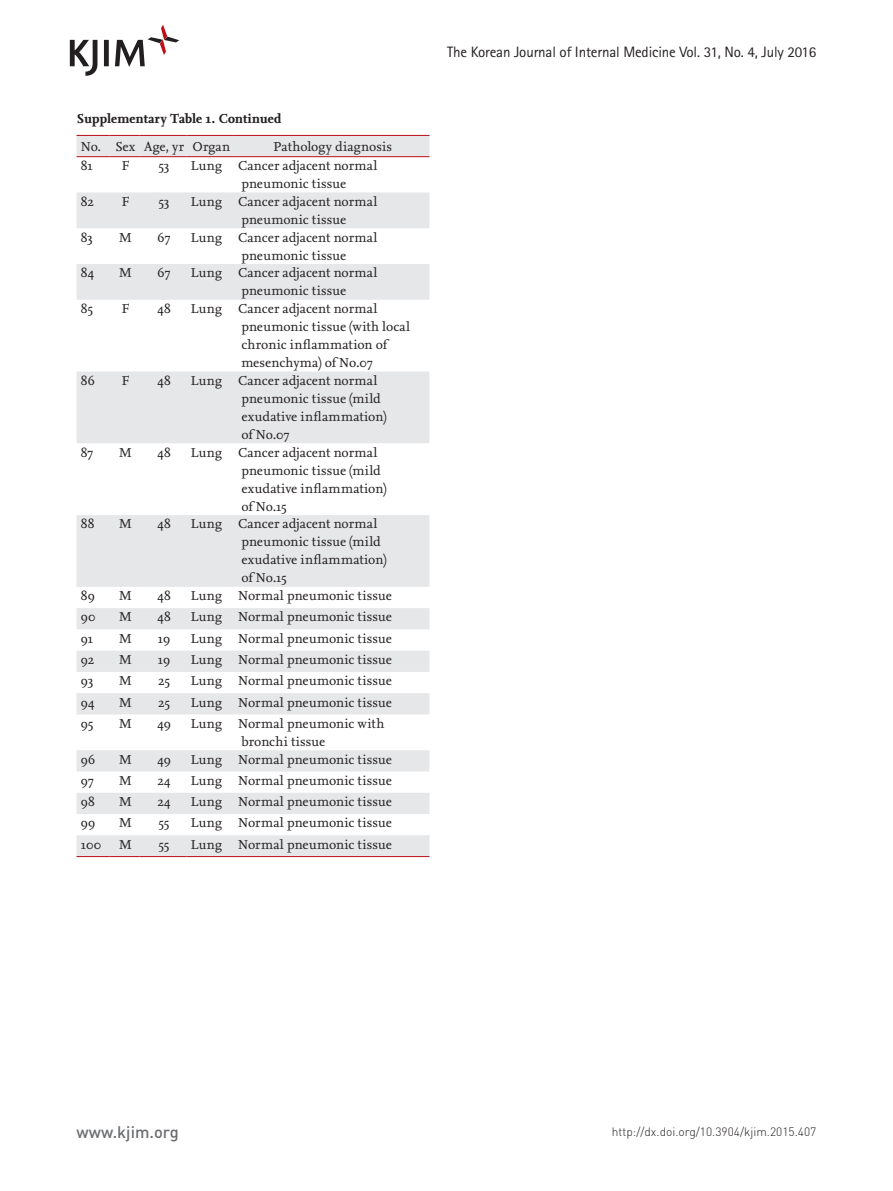
<style>
.page{position:relative;width:893px;height:1191px;background:#fff}
.page>*{position:absolute;margin:0;border:0;box-sizing:border-box;transform-origin:0 0}
.t1{font:500 16.5px "DIN Pro";color:#6c6d70}
.t2{font:15px "Rotis Sans Serif Std";letter-spacing:-.01em;color:#231f20}
.테이블{font:13.5px "Nexus Serif";letter-spacing:.005em;color:#231f20}
.테이블제목{font:700 13.5px "Nexus Serif";letter-spacing:-.005em;color:#231f20}
.t3{font:300 12px "DIN Pro";color:#231f20}
</style>
<div class="page">
<svg style="left:70px;top:25px;width:109px;height:51px"></svg>
<svg style="left:77px;top:136px;width:352px;height:720px;fill:#edecee"></svg>
<hr style="left:77px;top:135px;width:32px;height:1px;background:#bb1018">
<hr style="left:109px;top:135px;width:30px;height:1px;background:#bb1018">
<hr style="left:139px;top:135px;width:48px;height:1px;background:#bb1018">
<hr style="left:187px;top:135px;width:47px;height:1px;background:#bb1018">
<hr style="left:234px;top:135px;width:195px;height:1px;background:#bb1018">
<hr style="left:77px;top:156px;width:32px;height:1px;background:#bb1018">
<hr style="left:109px;top:156px;width:30px;height:1px;background:#bb1018">
<hr style="left:139px;top:156px;width:48px;height:1px;background:#bb1018">
<hr style="left:187px;top:156px;width:47px;height:1px;background:#bb1018">
<hr style="left:234px;top:156px;width:195px;height:1px;background:#bb1018">
<hr style="left:77px;top:856px;width:32px;height:1px;background:#bb1018">
<hr style="left:109px;top:856px;width:30px;height:1px;background:#bb1018">
<hr style="left:139px;top:856px;width:48px;height:1px;background:#bb1018">
<hr style="left:187px;top:856px;width:47px;height:1px;background:#bb1018">
<hr style="left:234px;top:856px;width:195px;height:1px;background:#bb1018">
<p class="테이블제목" style="left:77px;top:110px;width:206px">Supplementary Table 1. Continued</p>
<p class="테이블" style="left:81px;top:137px;width:22px">No.</p>
<p class="테이블" style="left:115px;top:137px;width:22px">Sex</p>
<p class="테이블" style="left:144px;top:137px;width:42px">Age, yr</p>
<p class="테이블" style="left:192px;top:137px;width:39px">Organ</p>
<p class="테이블" style="left:274px;top:137px;width:120px">Pathology diagnosis</p>
<p class="테이블" style="left:81px;top:157px;width:14px">81</p>
<p class="테이블" style="left:122px;top:157px;width:9px">F</p>
<p class="테이블" style="left:159px;top:157px;width:12px">53</p>
<p class="테이블" style="left:191px;top:157px;width:33px">Lung</p>
<p class="테이블" style="left:238px;top:157px;width:141px">Cancer adjacent normal</p>
<p class="테이블" style="left:241px;top:175px;width:106px">pneumonic tissue</p>
<p class="테이블" style="left:81px;top:193px;width:15px">82</p>
<p class="테이블" style="left:122px;top:193px;width:9px">F</p>
<p class="테이블" style="left:159px;top:193px;width:12px">53</p>
<p class="테이블" style="left:191px;top:193px;width:33px">Lung</p>
<p class="테이블" style="left:238px;top:193px;width:141px">Cancer adjacent normal</p>
<p class="테이블" style="left:241px;top:211px;width:106px">pneumonic tissue</p>
<p class="테이블" style="left:81px;top:228px;width:14px">83</p>
<p class="테이블" style="left:119px;top:228px;width:14px">M</p>
<p class="테이블" style="left:158px;top:228px;width:14px">67</p>
<p class="테이블" style="left:191px;top:228px;width:33px">Lung</p>
<p class="테이블" style="left:238px;top:228px;width:141px">Cancer adjacent normal</p>
<p class="테이블" style="left:241px;top:246px;width:106px">pneumonic tissue</p>
<p class="테이블" style="left:81px;top:264px;width:15px">84</p>
<p class="테이블" style="left:119px;top:264px;width:14px">M</p>
<p class="테이블" style="left:158px;top:264px;width:14px">67</p>
<p class="테이블" style="left:191px;top:264px;width:33px">Lung</p>
<p class="테이블" style="left:238px;top:264px;width:141px">Cancer adjacent normal</p>
<p class="테이블" style="left:241px;top:282px;width:106px">pneumonic tissue</p>
<p class="테이블" style="left:81px;top:300px;width:14px">85</p>
<p class="테이블" style="left:122px;top:300px;width:9px">F</p>
<p class="테이블" style="left:157px;top:300px;width:15px">48</p>
<p class="테이블" style="left:191px;top:300px;width:33px">Lung</p>
<p class="테이블" style="left:238px;top:300px;width:141px">Cancer adjacent normal</p>
<p class="테이블" style="left:241px;top:318px;width:170px">pneumonic tissue (with local</p>
<p class="테이블" style="left:241px;top:336px;width:147px">chronic inflammation of</p>
<p class="테이블" style="left:241px;top:354px;width:133px">mesenchyma) of No.07</p>
<p class="테이블" style="left:81px;top:372px;width:15px">86</p>
<p class="테이블" style="left:122px;top:372px;width:9px">F</p>
<p class="테이블" style="left:157px;top:372px;width:15px">48</p>
<p class="테이블" style="left:191px;top:372px;width:33px">Lung</p>
<p class="테이블" style="left:238px;top:372px;width:141px">Cancer adjacent normal</p>
<p class="테이블" style="left:241px;top:390px;width:141px">pneumonic tissue (mild</p>
<p class="테이블" style="left:241px;top:408px;width:147px">exudative inflammation)</p>
<p class="테이블" style="left:241px;top:426px;width:50px">of No.07</p>
<p class="테이블" style="left:81px;top:443px;width:14px">87</p>
<p class="테이블" style="left:119px;top:443px;width:14px">M</p>
<p class="테이블" style="left:157px;top:443px;width:15px">48</p>
<p class="테이블" style="left:191px;top:443px;width:33px">Lung</p>
<p class="테이블" style="left:238px;top:443px;width:141px">Cancer adjacent normal</p>
<p class="테이블" style="left:241px;top:461px;width:141px">pneumonic tissue (mild</p>
<p class="테이블" style="left:241px;top:479px;width:147px">exudative inflammation)</p>
<p class="테이블" style="left:241px;top:497px;width:47px">of No.15</p>
<p class="테이블" style="left:81px;top:515px;width:15px">88</p>
<p class="테이블" style="left:119px;top:515px;width:14px">M</p>
<p class="테이블" style="left:157px;top:515px;width:15px">48</p>
<p class="테이블" style="left:191px;top:515px;width:33px">Lung</p>
<p class="테이블" style="left:238px;top:515px;width:141px">Cancer adjacent normal</p>
<p class="테이블" style="left:241px;top:533px;width:141px">pneumonic tissue (mild</p>
<p class="테이블" style="left:241px;top:551px;width:147px">exudative inflammation)</p>
<p class="테이블" style="left:241px;top:569px;width:47px">of No.15</p>
<p class="테이블" style="left:81px;top:587px;width:15px">89</p>
<p class="테이블" style="left:119px;top:587px;width:14px">M</p>
<p class="테이블" style="left:157px;top:587px;width:15px">48</p>
<p class="테이블" style="left:191px;top:587px;width:33px">Lung</p>
<p class="테이블" style="left:238px;top:587px;width:155px">Normal pneumonic tissue</p>
<p class="테이블" style="left:81px;top:608px;width:16px">90</p>
<p class="테이블" style="left:119px;top:608px;width:14px">M</p>
<p class="테이블" style="left:157px;top:608px;width:15px">48</p>
<p class="테이블" style="left:191px;top:608px;width:33px">Lung</p>
<p class="테이블" style="left:238px;top:608px;width:155px">Normal pneumonic tissue</p>
<p class="테이블" style="left:81px;top:629px;width:14px">91</p>
<p class="테이블" style="left:119px;top:629px;width:14px">M</p>
<p class="테이블" style="left:158px;top:629px;width:14px">19</p>
<p class="테이블" style="left:191px;top:629px;width:33px">Lung</p>
<p class="테이블" style="left:238px;top:629px;width:155px">Normal pneumonic tissue</p>
<p class="테이블" style="left:81px;top:651px;width:15px">92</p>
<p class="테이블" style="left:119px;top:651px;width:14px">M</p>
<p class="테이블" style="left:158px;top:651px;width:14px">19</p>
<p class="테이블" style="left:191px;top:651px;width:33px">Lung</p>
<p class="테이블" style="left:238px;top:651px;width:155px">Normal pneumonic tissue</p>
<p class="테이블" style="left:81px;top:672px;width:14px">93</p>
<p class="테이블" style="left:119px;top:672px;width:14px">M</p>
<p class="테이블" style="left:158px;top:672px;width:13px">25</p>
<p class="테이블" style="left:191px;top:672px;width:33px">Lung</p>
<p class="테이블" style="left:238px;top:672px;width:155px">Normal pneumonic tissue</p>
<p class="테이블" style="left:81px;top:693px;width:15px">94</p>
<p class="테이블" style="left:119px;top:693px;width:14px">M</p>
<p class="테이블" style="left:158px;top:693px;width:13px">25</p>
<p class="테이블" style="left:191px;top:693px;width:33px">Lung</p>
<p class="테이블" style="left:238px;top:693px;width:155px">Normal pneumonic tissue</p>
<p class="테이블" style="left:81px;top:714px;width:14px">95</p>
<p class="테이블" style="left:119px;top:714px;width:14px">M</p>
<p class="테이블" style="left:157px;top:714px;width:15px">49</p>
<p class="테이블" style="left:191px;top:714px;width:33px">Lung</p>
<p class="테이블" style="left:238px;top:714px;width:148px">Normal pneumonic with</p>
<p class="테이블" style="left:241px;top:732px;width:85px">bronchi tissue</p>
<p class="테이블" style="left:81px;top:750px;width:16px">96</p>
<p class="테이블" style="left:119px;top:750px;width:14px">M</p>
<p class="테이블" style="left:157px;top:750px;width:15px">49</p>
<p class="테이블" style="left:191px;top:750px;width:33px">Lung</p>
<p class="테이블" style="left:238px;top:750px;width:155px">Normal pneumonic tissue</p>
<p class="테이블" style="left:81px;top:771px;width:14px">97</p>
<p class="테이블" style="left:119px;top:771px;width:14px">M</p>
<p class="테이블" style="left:158px;top:771px;width:14px">24</p>
<p class="테이블" style="left:191px;top:771px;width:33px">Lung</p>
<p class="테이블" style="left:238px;top:771px;width:155px">Normal pneumonic tissue</p>
<p class="테이블" style="left:81px;top:793px;width:16px">98</p>
<p class="테이블" style="left:119px;top:793px;width:14px">M</p>
<p class="테이블" style="left:158px;top:793px;width:14px">24</p>
<p class="테이블" style="left:191px;top:793px;width:33px">Lung</p>
<p class="테이블" style="left:238px;top:793px;width:155px">Normal pneumonic tissue</p>
<p class="테이블" style="left:81px;top:814px;width:16px">99</p>
<p class="테이블" style="left:119px;top:814px;width:14px">M</p>
<p class="테이블" style="left:159px;top:814px;width:12px">55</p>
<p class="테이블" style="left:191px;top:814px;width:33px">Lung</p>
<p class="테이블" style="left:238px;top:814px;width:155px">Normal pneumonic tissue</p>
<p class="테이블" style="left:81px;top:835px;width:22px">100</p>
<p class="테이블" style="left:119px;top:835px;width:14px">M</p>
<p class="테이블" style="left:159px;top:835px;width:12px">55</p>
<p class="테이블" style="left:191px;top:835px;width:33px">Lung</p>
<p class="테이블" style="left:238px;top:835px;width:155px">Normal pneumonic tissue</p>
<p class="t2" style="left:447px;top:43px;width:371px">The Korean Journal of Internal Medicine Vol. 31, No. 4, July 2016</p>
<p class="t1" style="left:77px;top:1120px;width:104px">www.kjim.org</p>
<p class="t3" style="left:612px;top:1123px;width:206px">http://dx.doi.org/10.3904/kjim.2015.407</p>
</div>
